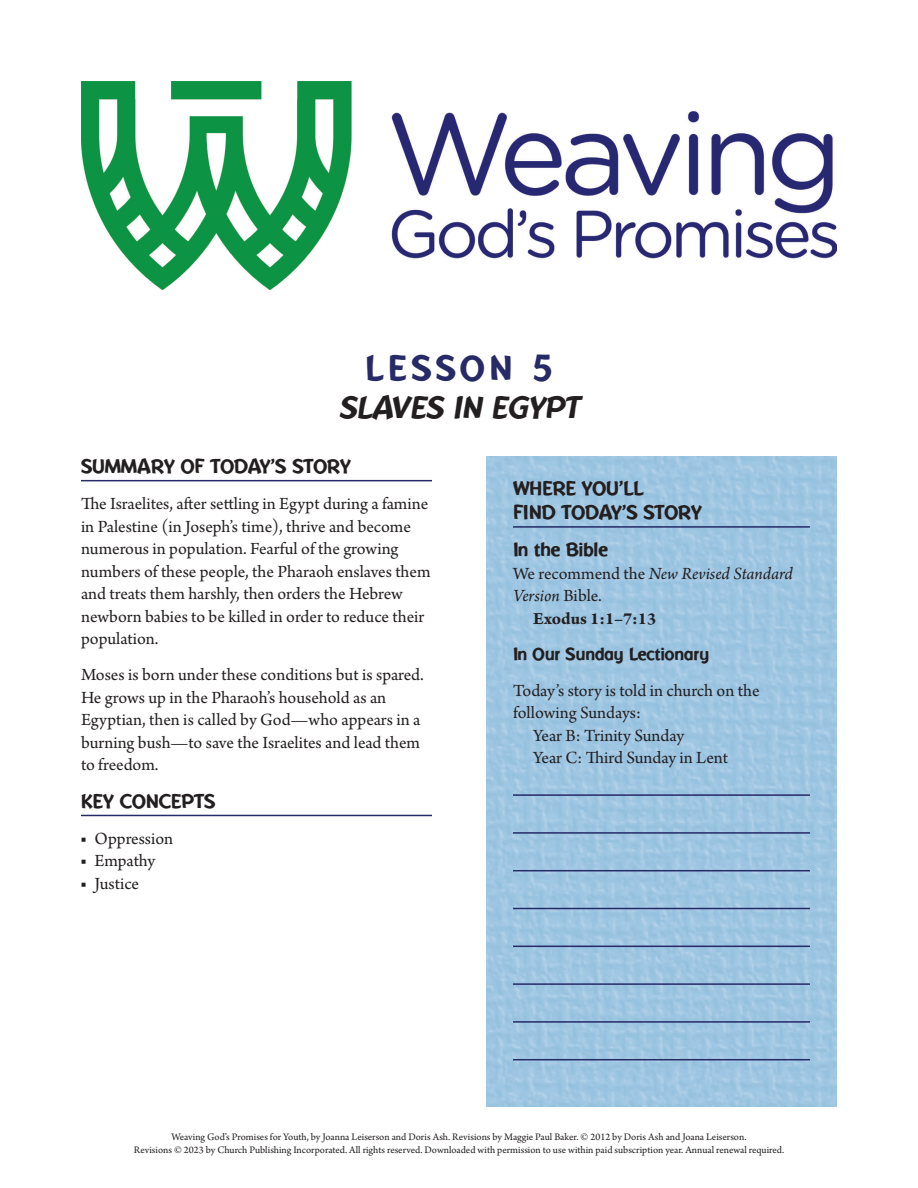
<style>
.page{position:relative;width:918px;height:1188px;background:#fff}
.page>*{position:absolute;margin:0;border:0;box-sizing:border-box;transform-origin:0 0}
.t1{font:36px "Res Publica";letter-spacing:.13em;color:#262a67}
.t2{font:italic 31.5px "Res Publica";color:#231f20}
.t3{font:20.25px/24.3px "Res Publica";color:#231f20}
.t4{font:19.5px "Res Publica";color:#231f20}
.t5{font:18px/22.5px "Arno Pro";color:#231f20}
.t6{font:italic 18px "Arno Pro";letter-spacing:-.005em;color:#231f20}
.t7{font:18px "Res Publica";color:#231f20}
.t8{font:700 18px "Arno Pro";color:#231f20}
.t9{font:10.5px/12.6px "Arno Pro";color:#231f20;text-align:center}
.s1{font-style:normal}
</style>
<div class="page">
<img style="left:486px;top:456px;width:351px;height:651px">
<img style="left:81px;top:81px;width:756px;height:208px">
<hr style="left:81px;top:480px;width:351px;height:1px;background:#262a67">
<hr style="left:81px;top:815px;width:351px;height:1px;background:#262a67">
<hr style="left:513px;top:526px;width:297px;height:2px;background:#262a67">
<hr style="left:513px;top:794px;width:297px;height:2px;background:#262a67">
<hr style="left:513px;top:832px;width:297px;height:2px;background:#262a67">
<hr style="left:513px;top:870px;width:297px;height:1px;background:#262a67">
<hr style="left:513px;top:908px;width:297px;height:1px;background:#262a67">
<hr style="left:513px;top:946px;width:297px;height:1px;background:#262a67">
<hr style="left:513px;top:983px;width:297px;height:2px;background:#262a67">
<hr style="left:513px;top:1021px;width:297px;height:2px;background:#262a67">
<hr style="left:513px;top:1059px;width:297px;height:1px;background:#262a67">
<h1 class="t1" style="left:366px;top:346px;width:188px">LESSON 5</h1>
<h2 class="t2" style="left:339px;top:388px;width:249px">SLAVES IN EGYPT</h2>
<p class="t3" style="left:81px;top:454px;width:271px">SUMMARY OF TODAY’S STORY</p>
<p class="t5" style="left:81px;top:493px;width:351px">The Israelites, after settling in Egypt during a famine in Palestine (in Joseph’s time), thrive and become numerous in population. Fearful of the growing numbers of these people, the Pharaoh enslaves them and treats them harshly, then orders the Hebrew newborn babies to be killed in order to reduce their population.</p>
<p class="t5" style="left:81px;top:664px;width:345px">Moses is born under these conditions but is spared.<br>He grows up in the Pharaoh’s household as an Egyptian, then is called by God—who appears in a burning bush—to save the Israelites and lead them to freedom.</p>
<p class="t3" style="left:81px;top:789px;width:136px">KEY CONCEPTS</p>
<p class="t5" style="left:81px;top:828px;width:94px">■ Oppression</p>
<p class="t5" style="left:81px;top:851px;width:76px">■ Empathy</p>
<p class="t5" style="left:81px;top:873px;width:60px">■ Justice</p>
<p class="t3" style="left:513px;top:476px;width:190px">WHERE YOU’LL<br>FIND TODAY’S STORY</p>
<p class="t4" style="left:513px;top:538px;width:96px">In the Bible</p>
<p class="t6" style="left:513px;top:563px;width:282px"><span class="s1">We recommend the</span> New Revised Standard</p>
<p class="t6" style="left:513px;top:586px;width:90px">Version <span class="s1">Bible.</span></p>
<p class="t8" style="left:533px;top:608px;width:124px">Exodus 1:1–7:13</p>
<p class="t7" style="left:513px;top:643px;width:198px">In Our Sunday Lectionary</p>
<p class="t5" style="left:513px;top:680px;width:248px">Today’s story is told in church on the</p>
<p class="t5" style="left:513px;top:703px;width:129px">following Sundays:</p>
<p class="t5" style="left:533px;top:725px;width:152px">Year B: Trinity Sunday</p>
<p class="t5" style="left:533px;top:748px;width:196px">Year C: Third Sunday in Lent</p>
<p class="t9" style="left:134px;top:1131px;width:652px">Weaving God’s Promises for Youth, by Joanna Leiserson and Doris Ash. Revisions by Maggie Paul Baker. © 2012 by Doris Ash and Joana Leiserson.<br>Revisions © 2023 by Church Publishing Incorporated. All rights reserved. Downloaded with permission to use within paid subscription year. Annual renewal required.</p>
</div>
